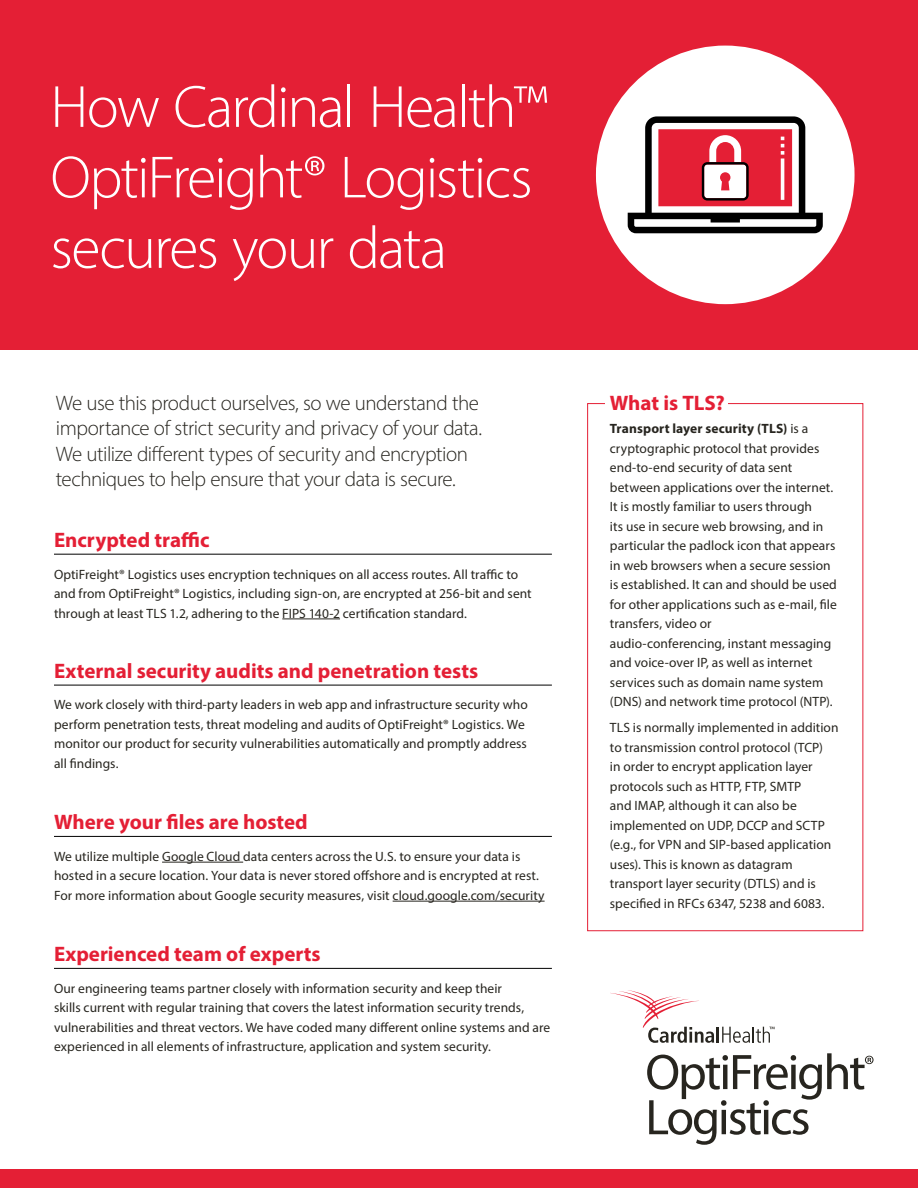
<style>
.page{position:relative;width:918px;height:1188px;background:#fff}
.page>*{position:absolute;margin:0;border:0;box-sizing:border-box;transform-origin:0 0}
.t1{font:300 60px/70.5px "Myriad Pro";letter-spacing:-.035em;color:#fff}
.t2{font:300 21px/25.5px "Myriad Pro";letter-spacing:-.02em;color:#27251f}
.t3{font:700 21px "Myriad Pro";color:#e41f35}
.t4{font:13.5px/19.5px "Myriad Pro";letter-spacing:.005em;color:#27251f}
.s1{font-weight:700}
</style>
<div class="page">
<div style="left:0;top:0;width:918px;height:350px;background:#e41f35"></div>
<hr style="left:54px;top:554px;width:498px;height:1px;background:#000">
<hr style="left:282px;top:619px;width:58px;height:1px;background:#27251f">
<hr style="left:54px;top:968px;width:498px;height:1px;background:#000">
<hr style="left:54px;top:685px;width:498px;height:1px;background:#000">
<hr style="left:54px;top:836px;width:498px;height:1px;background:#000">
<hr style="left:162px;top:862px;width:81px;height:1px;background:#27251f">
<hr style="left:393px;top:901px;width:152px;height:1px;background:#27251f">
<div style="left:596px;top:46px;width:259px;height:258px;background:#fff;border-radius:50%"></div>
<svg style="left:628px;top:116px;width:195px;height:117px"></svg>
<div style="left:587px;top:403px;width:276px;height:528px;border:1px solid #e41f35"></div>
<div style="left:605px;top:394px;width:123px;height:19px;background:#fff"></div>
<div style="left:0;top:1170px;width:918px;height:18px;background:#e41f35"></div>
<svg style="left:647px;top:1053px;width:227px;height:92px"></svg>
<svg style="left:610px;top:990px;width:165px;height:53px"></svg>
<h1 class="t1" style="left:50px;top:71px;width:499px">How Cardinal Health™<br>OptiFreight® Logistics secures your data</h1>
<h2 class="t2" style="left:56px;top:390px;width:428px">We use this product ourselves, so we understand the importance of strict security and privacy of your data.<br>We utilize different types of security and encryption techniques to help ensure that your data is secure.</h2>
<h2 class="t3" style="left:54px;top:526px;width:157px">Encrypted traffic</h2>
<p class="t4" style="left:54px;top:564px;width:479px">OptiFreight® Logistics uses encryption techniques on all access routes. All traffic to and from OptiFreight® Logistics, including sign-on, are encrypted at 256-bit and sent through at least TLS 1.2, adhering to the FIPS 140-2 certification standard.</p>
<h2 class="t3" style="left:54px;top:657px;width:426px">External security audits and penetration tests</h2>
<p class="t4" style="left:54px;top:695px;width:475px">We work closely with third-party leaders in web app and infrastructure security who perform penetration tests, threat modeling and audits of OptiFreight® Logistics. We monitor our product for security vulnerabilities automatically and promptly address all findings.</p>
<h2 class="t3" style="left:54px;top:809px;width:255px">Where your files are hosted</h2>
<p class="t4" style="left:54px;top:846px;width:492px">We utilize multiple Google Cloud data centers across the U.S. to ensure your data is hosted in a secure location. Your data is never stored offshore and is encrypted at rest.<br>For more information about Google security measures, visit cloud.google.com/security</p>
<h2 class="t3" style="left:54px;top:940px;width:268px">Experienced team of experts</h2>
<p class="t4" style="left:54px;top:978px;width:498px">Our engineering teams partner closely with information security and keep their<br>skills current with regular training that covers the latest information security trends, vulnerabilities and threat vectors. We have coded many different online systems and are experienced in all elements of infrastructure, application and system security.</p>
<h2 class="t3" style="left:610px;top:389px;width:117px">What is TLS?</h2>
<p class="t4" style="left:610px;top:419px;width:229px"><span class="s1">Transport layer security (TLS)</span> is a cryptographic protocol that provides end-to-end security of data sent between applications over the internet.<br>It is mostly familiar to users through<br>its use in secure web browsing, and in particular the padlock icon that appears in web browsers when a secure session is established. It can and should be used for other applications such as e-mail, file transfers, video or<br>audio-conferencing, instant messaging and voice-over IP, as well as internet services such as domain name system (DNS) and network time protocol (NTP).</p>
<p class="t4" style="left:610px;top:718px;width:230px">TLS is normally implemented in addition to transmission control protocol (TCP)<br>in order to encrypt application layer protocols such as HTTP, FTP, SMTP<br>and IMAP, although it can also be implemented on UDP, DCCP and SCTP (e.g., for VPN and SIP-based application uses). This is known as datagram transport layer security (DTLS) and is specified in RFCs 6347, 5238 and 6083.</p>
</div>
